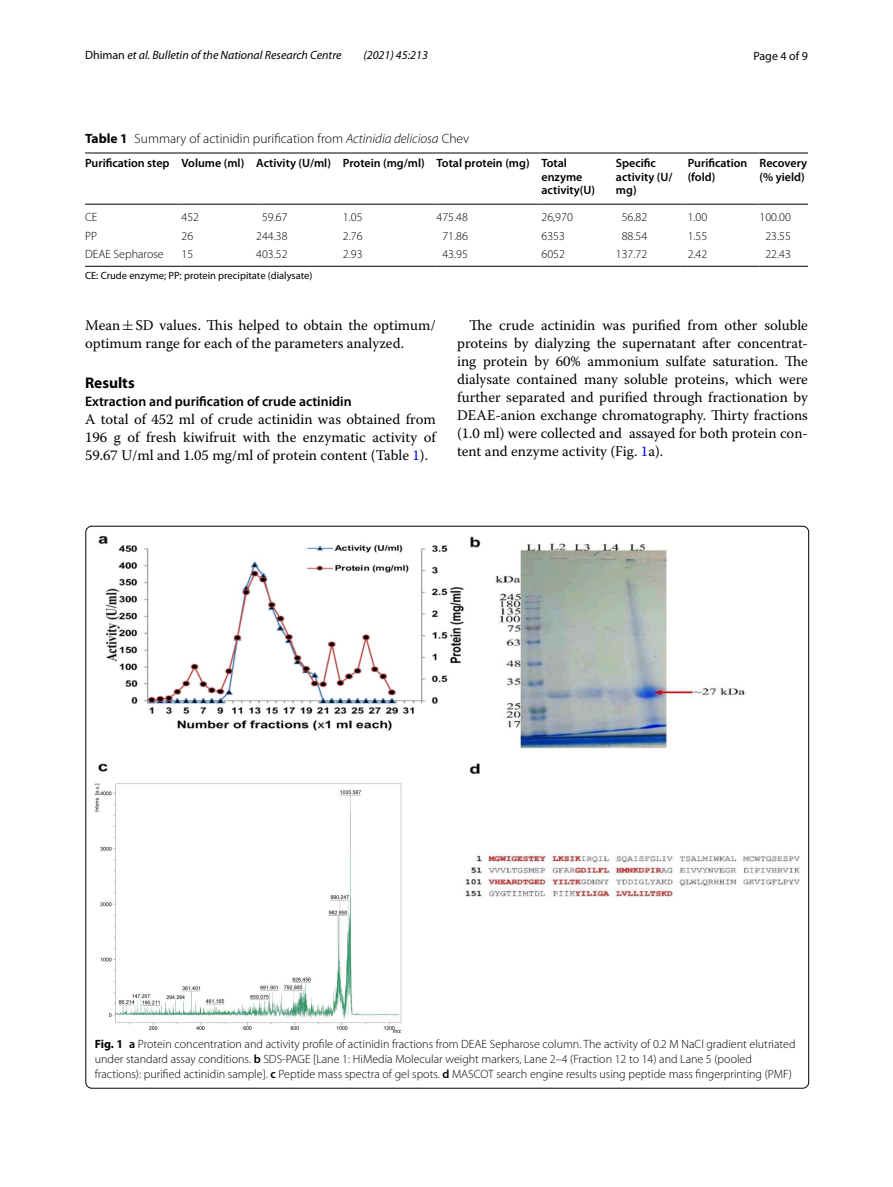
<style>
.page{position:relative;width:893px;height:1187px;background:#fff}
.page>*{position:absolute;margin:0;border:0;box-sizing:border-box;transform-origin:0 0}
.t1{font:700 15.45px "Myriad Pro";color:#000}
.t2{font:14.7px/18px "Warnock Pro";color:#000;text-align:justify}
.t3{font:600 13.8px "Myriad Pro";color:#000}
.t4{font:300 13.5px "Myriad Pro";color:#000}
.t5{font:300 12px/15px "Myriad Pro";color:#000}
.t6{font:600 12px/13.5px "Myriad Pro";color:#000}
.t7{font:italic 12px "Myriad Pro";color:#000}
.t8{font:12px "Myriad Pro";color:#000}
.t9{font:10.5px "Myriad Pro";color:#000}
.s1{font-style:normal}
.s2{font-weight:700}
.s3{font-style:italic}
.s4{font-family:"MTSY"}
.s5{color:#00f}
.s6{font-weight:600}
</style>
<div class="page">
<hr style="left:85px;top:153px;width:97px;height:1px;background:#000">
<hr style="left:85px;top:204px;width:97px;height:1px;background:#000">
<hr style="left:182px;top:153px;width:74px;height:1px;background:#000">
<hr style="left:182px;top:204px;width:74px;height:1px;background:#000">
<hr style="left:256px;top:153px;width:87px;height:1px;background:#000">
<hr style="left:256px;top:204px;width:87px;height:1px;background:#000">
<hr style="left:343px;top:153px;width:94px;height:1px;background:#000">
<hr style="left:343px;top:204px;width:94px;height:1px;background:#000">
<hr style="left:437px;top:153px;width:104px;height:1px;background:#000">
<hr style="left:437px;top:204px;width:104px;height:1px;background:#000">
<hr style="left:541px;top:153px;width:75px;height:1px;background:#000">
<hr style="left:541px;top:204px;width:75px;height:1px;background:#000">
<hr style="left:616px;top:153px;width:72px;height:1px;background:#000">
<hr style="left:616px;top:204px;width:72px;height:1px;background:#000">
<hr style="left:688px;top:153px;width:71px;height:1px;background:#000">
<hr style="left:688px;top:204px;width:71px;height:1px;background:#000">
<hr style="left:759px;top:153px;width:49px;height:1px;background:#000">
<hr style="left:759px;top:204px;width:49px;height:1px;background:#000">
<hr style="left:85px;top:266px;width:97px;height:1px;background:#000">
<hr style="left:182px;top:266px;width:74px;height:1px;background:#000">
<hr style="left:256px;top:266px;width:87px;height:1px;background:#000">
<hr style="left:343px;top:266px;width:94px;height:1px;background:#000">
<hr style="left:437px;top:266px;width:104px;height:1px;background:#000">
<hr style="left:541px;top:266px;width:75px;height:1px;background:#000">
<hr style="left:616px;top:266px;width:72px;height:1px;background:#000">
<hr style="left:688px;top:266px;width:71px;height:1px;background:#000">
<hr style="left:759px;top:266px;width:49px;height:1px;background:#000">
<img style="left:94px;top:535px;width:706px;height:497px">
<p class="t7" style="left:85px;top:48px;width:258px"><span class="s1">Dhiman</span> et al. Bulletin of the National Research Centre</p>
<p class="t7" style="left:363px;top:48px;width:66px">(2021) 45:213</p>
<p class="t8" style="left:753px;top:48px;width:56px">Page 4 of 9</p>
<p class="t4" style="left:85px;top:131px;width:386px"><span class="s2">Table 1</span> Summary of actinidin purification from <span class="s3">Actinidia deliciosa</span> Chev</p>
<p class="t6" style="left:541px;top:156px;width:55px;text-indent:-456px">Purification step Volume (ml) Activity (U/ml) Protein (mg/ml) Total protein (mg) Total enzyme activity(U)</p>
<p class="t6" style="left:616px;top:156px;width:58px">Specific activity (U/ mg)</p>
<p class="t6" style="left:688px;top:156px;width:61px">Purification (fold)</p>
<p class="t6" style="left:759px;top:156px;width:49px">Recovery (% yield)</p>
<p class="t5" style="left:85px;top:210px;width:14px">CE</p>
<p class="t5" style="left:182px;top:210px;width:19px">452</p>
<p class="t5" style="left:262px;top:210px;width:27px">59.67</p>
<p class="t5" style="left:343px;top:210px;width:21px">1.05</p>
<p class="t5" style="left:437px;top:210px;width:33px">475.48</p>
<p class="t5" style="left:541px;top:210px;width:33px">26,970</p>
<p class="t5" style="left:622px;top:210px;width:27px">56.82</p>
<p class="t5" style="left:688px;top:210px;width:21px">1.00</p>
<p class="t5" style="left:759px;top:210px;width:33px">100.00</p>
<p class="t5" style="left:85px;top:228px;width:14px">PP</p>
<p class="t5" style="left:182px;top:228px;width:13px">26</p>
<p class="t5" style="left:256px;top:228px;width:33px">244.38</p>
<p class="t5" style="left:343px;top:228px;width:21px">2.76</p>
<p class="t5" style="left:442px;top:228px;width:27px">71.86</p>
<p class="t5" style="left:541px;top:228px;width:25px">6353</p>
<p class="t5" style="left:622px;top:228px;width:27px">88.54</p>
<p class="t5" style="left:688px;top:228px;width:21px">1.55</p>
<p class="t5" style="left:765px;top:228px;width:27px">23.55</p>
<p class="t5" style="left:85px;top:246px;width:80px">DEAE Sepharose</p>
<p class="t5" style="left:182px;top:246px;width:13px">15</p>
<p class="t5" style="left:256px;top:246px;width:33px">403.52</p>
<p class="t5" style="left:343px;top:246px;width:21px">2.93</p>
<p class="t5" style="left:442px;top:246px;width:27px">43.95</p>
<p class="t5" style="left:541px;top:246px;width:25px">6052</p>
<p class="t5" style="left:616px;top:246px;width:33px">137.72</p>
<p class="t5" style="left:688px;top:246px;width:21px">2.42</p>
<p class="t5" style="left:765px;top:246px;width:27px">22.43</p>
<p class="t9" style="left:85px;top:269px;width:229px">CE: Crude enzyme; PP: protein precipitate (dialysate)</p>
<p class="t2" style="left:85px;top:316px;width:352px">Mean<span class="s4">±</span>SD values. This helped to obtain the optimum/ optimum range for each of the parameters analyzed.</p>
<p class="t1" style="left:85px;top:372px;width:51px">Results</p>
<p class="t3" style="left:85px;top:392px;width:268px">Extraction and purification of crude actinidin</p>
<p class="t2" style="left:85px;top:410px;width:352px">A total of 452 ml of crude actinidin was obtained from 196 g of fresh kiwifruit with the enzymatic activity of 59.67 U/ml and 1.05 mg/ml of protein content (Table <span class="s5">1</span>).</p>
<p class="t2" style="left:457px;top:316px;width:352px;text-indent:12px">The crude actinidin was purified from other soluble proteins by dialyzing the supernatant after concentrat&shy;ing protein by 60% ammonium sulfate saturation. The dialysate contained many soluble proteins, which were further separated and purified through fractionation by DEAE-anion exchange chromatography. Thirty fractions (1.0 ml) were collected and assayed for both protein con&shy;tent and enzyme activity (Fig. <span class="s5">1</span>a).</p>
<p class="t5" style="left:95px;top:1036px;width:702px"><span class="s2">Fig. 1</span> <span class="s6">a</span> Protein concentration and activity profile of actinidin fractions from DEAE Sepharose column. The activity of 0.2 M NaCl gradient elutriated under standard assay conditions. <span class="s6">b</span> SDS-PAGE [Lane 1: HiMedia Molecular weight markers, Lane 2–4 (Fraction 12 to 14) and Lane 5 (pooled fractions): purified actinidin sample]. <span class="s6">c</span> Peptide mass spectra of gel spots. <span class="s6">d</span> MASCOT search engine results using peptide mass fingerprinting (PMF)</p>
</div>
